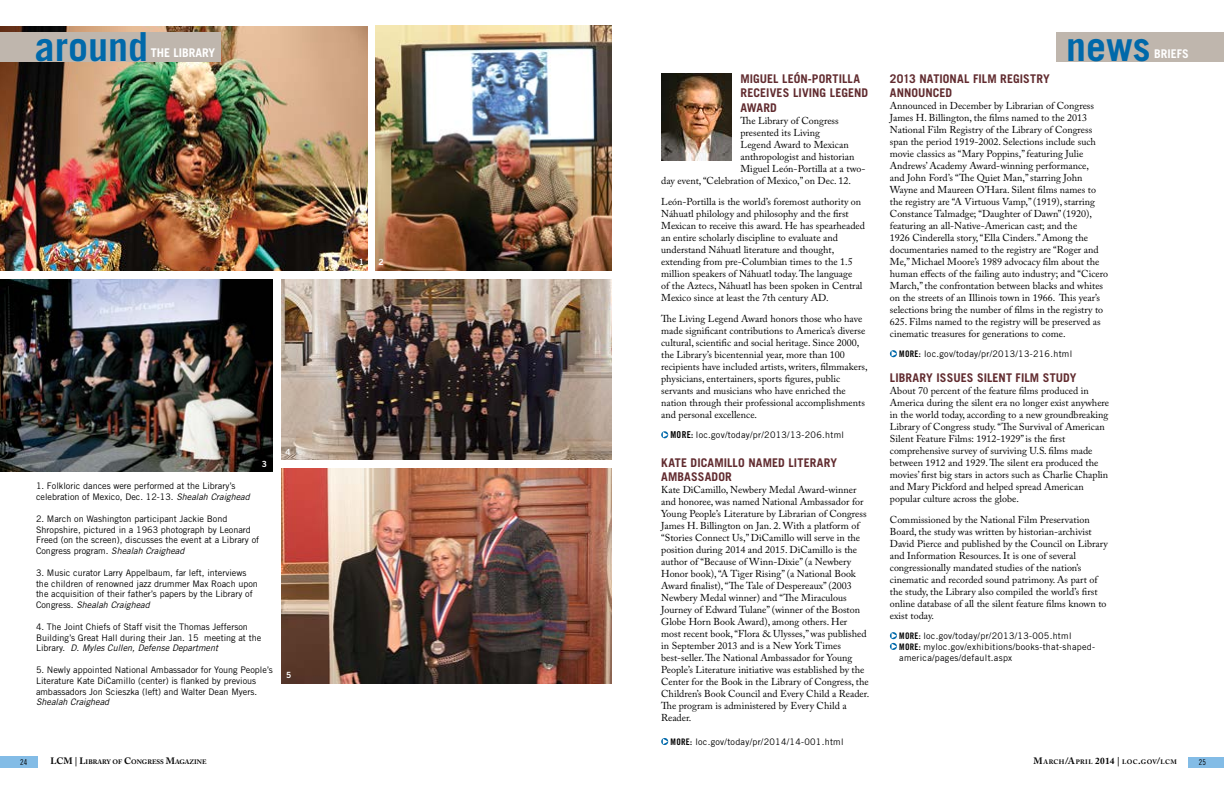
<style>
.page{position:relative;width:1224px;height:792px;background:#fff}
.page>*{position:absolute;margin:0;border:0;box-sizing:border-box;transform-origin:0 0}
.t1{font:700 40px "Trade Gothic";color:#0069aa}
.Header-News_Briefs{font:700 12px/14.4px "Trade Gothic";letter-spacing:.005em;color:#612b2f}
.More_Information{font:700 12px/14.4px "Trade Gothic";letter-spacing:.01em;color:#612b2f}
.t2{font:700 12px "Trade Gothic";color:#fff}
.Text-Dept{font:10px/12px "Adobe Caslon Pro";color:#000}
.photo_caption{font:9px/10.8px "Trade Gothic";color:#000}
.More_Information-2{font:9px/10.8px "Trade Gothic";letter-spacing:.03em;color:#000}
.photo_caption-2{font:8.5px "Trade Gothic Bold Two";color:#fff}
.t3{font:8px "Trade Gothic Cond Eighteen";color:#000}
.t4{font:700 6.5px "Adobe Caslon Pro";color:#000}
.t5{font:700 6.5px "Adobe Caslon Pro";letter-spacing:.06em;color:#000}
.s1{font-style:italic}
.s2{font-family:"Trade Gothic Bold Cond Twenty";font-size:9.5px}
.s3{font-family:"Trade Gothic Bold Cond Twenty"}
.s4{font-size:9.2px}
</style>
<div class="page">
<img style="left:0;top:27px;width:367px;height:243px">
<img style="left:282px;top:468px;width:330px;height:216px">
<img style="left:282px;top:279px;width:330px;height:181px">
<img style="left:376px;top:26px;width:236px;height:244px">
<img style="left:0;top:279px;width:272px;height:193px">
<img style="left:662px;top:73px;width:70px;height:87px">
<div style="left:1056px;top:32px;width:168px;height:30px;background:#bfb6ad"></div>
<div style="left:0;top:32px;width:220px;height:29px;background:#bfb6ad"></div>
<svg style="left:661px;top:738px;width:7px;height:7px"></svg>
<svg style="left:661px;top:431px;width:7px;height:7px"></svg>
<svg style="left:890px;top:632px;width:7px;height:18px"></svg>
<svg style="left:890px;top:350px;width:7px;height:7px"></svg>
<div style="left:0;top:757px;width:38px;height:11px;background:#83bce6"></div>
<div style="left:1188px;top:757px;width:36px;height:10px;background:#83bce6"></div>
<p class="t1" style="left:35px;top:23px;width:115px">around</p>
<p class="t2" style="left:151px;top:46px;width:66px">THE LIBRARY</p>
<p class="t1" style="left:1066px;top:23px;width:86px">news</p>
<p class="t2" style="left:1154px;top:46px;width:36px">BRIEFS</p>
<p class="photo_caption-2" style="left:359px;top:256px;width:7px">1</p>
<p class="photo_caption-2" style="left:379px;top:256px;width:7px">2</p>
<p class="photo_caption-2" style="left:262px;top:458px;width:7px">3</p>
<p class="photo_caption" style="left:36px;top:481px;width:215px">1. Folkloric dances were performed at the Library’s celebration of Mexico, Dec. 12-13. <span class="s1">Shealah Craighead</span></p>
<p class="photo_caption" style="left:36px;top:513px;width:225px">2. March on Washington participant Jackie Bond Shropshire, pictured in a 1963 photograph by Leonard Freed (on the screen), discusses the event at a Library of Congress program. <span class="s1">Shealah Craighead</span></p>
<p class="photo_caption" style="left:36px;top:567px;width:223px">3. Music curator Larry Appelbaum, far left, interviews the children of renowned jazz drummer Max Roach upon the acquisition of their father’s papers by the Library of Congress. <span class="s1">Shealah Craighead</span></p>
<p class="photo_caption" style="left:36px;top:621px;width:227px">4. The Joint Chiefs of Staff visit the Thomas Jefferson<br>Building’s Great Hall during their Jan. 15 meeting at the<br>Library. <span class="s1">D. Myles Cullen, Defense Department</span></p>
<p class="photo_caption" style="left:36px;top:664px;width:238px">5. Newly appointed National Ambassador for Young People’s Literature Kate DiCamillo (center) is flanked by previous ambassadors Jon Scieszka (left) and Walter Dean Myers.<br><span class="s1">Shealah Craighead</span></p>
<p class="photo_caption-2" style="left:286px;top:447px;width:7px">4</p>
<p class="photo_caption-2" style="left:286px;top:670px;width:7px">5</p>
<p class="Header-News_Briefs" style="left:741px;top:71px;width:129px">MIGUEL LEÓN-PORTILLA<br>RECEIVES LIVING LEGEND<br>AWARD</p>
<p class="Text-Dept" style="left:741px;top:114px;width:100px">The Library of Congress</p>
<p class="Text-Dept" style="left:741px;top:126px;width:81px">presented its Living</p>
<p class="Text-Dept" style="left:741px;top:138px;width:110px">Legend Award to Mexican</p>
<p class="Text-Dept" style="left:741px;top:150px;width:115px">anthropologist and historian</p>
<p class="Text-Dept" style="left:741px;top:162px;width:127px">Miguel León-Portilla at a two-</p>
<p class="Text-Dept" style="left:661px;top:174px;width:191px">day event, “Celebration of Mexico,” on Dec. 12.</p>
<p class="Text-Dept" style="left:661px;top:195px;width:205px">León-Portilla is the world’s foremost authority on Náhuatl philology and philosophy and the first Mexican to receive this award. He has spearheaded an entire scholarly discipline to evaluate and understand Náhuatl literature and thought, extending from pre-Columbian times to the 1.5 million speakers of Náhuatl today. The language<br>of the Aztecs, Náhuatl has been spoken in Central Mexico since at least the 7th century AD.</p>
<p class="Text-Dept" style="left:661px;top:312px;width:208px">The Living Legend Award honors those who have made significant contributions to America’s diverse cultural, scientific and social heritage. Since 2000, the Library’s bicentennial year, more than 100 recipients have included artists, writers, filmmakers, physicians, entertainers, sports figures, public servants and musicians who have enriched the nation through their professional accomplishments and personal excellence.</p>
<p class="More_Information-2" style="left:671px;top:429px;width:175px"><span class="s2">MORE:</span> loc.gov/today/pr/2013/13-206.html</p>
<p class="More_Information" style="left:661px;top:455px;width:177px">KATE DICAMILLO NAMED LITERARY<br>AMBASSADOR</p>
<p class="Text-Dept" style="left:661px;top:484px;width:210px">Kate DiCamillo, Newbery Medal Award-winner and honoree, was named National Ambassador for Young People’s Literature by Librarian of Congress James H. Billington on Jan. 2. With a platform of “Stories Connect Us,” DiCamillo will serve in the position during 2014 and 2015. DiCamillo is the author of “Because of Winn-Dixie” (a Newbery Honor book), “A Tiger Rising” (a National Book Award finalist), “The Tale of Despereaux” (2003<br>Newbery Medal winner) and “The Miraculous Journey of Edward Tulane” (winner of the Boston Globe Horn Book Award), among others. Her most recent book, “Flora &amp; Ulysses,” was published in September 2013 and is a New York Times best-seller. The National Ambassador for Young People’s Literature initiative was established by the Center for the Book in the Library of Congress, the Children’s Book Council and Every Child a Reader.<br>The program is administered by Every Child a Reader.</p>
<p class="More_Information-2" style="left:671px;top:736px;width:174px"><span class="s3">MORE:</span> loc.gov/today/pr/2014/14-001.html</p>
<p class="More_Information" style="left:890px;top:71px;width:161px">2013 NATIONAL FILM REGISTRY<br>ANNOUNCED</p>
<p class="Text-Dept" style="left:890px;top:100px;width:220px">Announced in December by Librarian of Congress James H. Billington, the films named to the 2013<br>National Film Registry of the Library of Congress span the period 1919-2002. Selections include such movie classics as “Mary Poppins,” featuring Julie Andrews’ Academy Award-winning performance,<br>and John Ford’s “The Quiet Man,” starring John Wayne and Maureen O’Hara. Silent films names to the registry are “A Virtuous Vamp,” (1919), starring Constance Talmadge; “Daughter of Dawn” (1920), featuring an all-Native-American cast; and the<br>1926 Cinderella story, “Ella Cinders.” Among the documentaries named to the registry are “Roger and Me,” Michael Moore’s 1989 advocacy film about the human effects of the failing auto industry; and “Cicero March,” the confrontation between blacks and whites on the streets of an Illinois town in 1966. This year’s selections bring the number of films in the registry to 625. Films named to the registry will be preserved as cinematic treasures for generations to come.</p>
<p class="More_Information-2" style="left:899px;top:348px;width:174px"><span class="s3">MORE:</span> loc.gov/today/pr/2013/13-216.html</p>
<p class="Header-News_Briefs" style="left:890px;top:370px;width:188px">LIBRARY ISSUES SILENT FILM STUDY</p>
<p class="Text-Dept" style="left:890px;top:385px;width:221px">About 70 percent of the feature films produced in America during the silent era no longer exist anywhere in the world today, according to a new groundbreaking Library of Congress study. “The Survival of American Silent Feature Films: 1912-1929” is the first comprehensive survey of surviving U.S. films made between 1912 and 1929. The silent era produced the movies’ first big stars in actors such as Charlie Chaplin and Mary Pickford and helped spread American popular culture across the globe.</p>
<p class="Text-Dept" style="left:890px;top:514px;width:220px">Commissioned by the National Film Preservation Board, the study was written by historian-archivist David Pierce and published by the Council on Library and Information Resources. It is one of several congressionally mandated studies of the nation’s cinematic and recorded sound patrimony. As part of the study, the Library also compiled the world’s first online database of all the silent feature films known to exist today.</p>
<p class="More_Information-2" style="left:899px;top:630px;width:174px"><span class="s3">MORE:</span> loc.gov/today/pr/2013/13-005.html</p>
<p class="More_Information-2" style="left:899px;top:641px;width:197px"><span class="s3">MORE:</span> myloc.gov/exhibitions/books-that-shaped&shy;america/pages/default.aspx</p>
<p class="t3" style="left:20px;top:758px;width:9px">24</p>
<p class="t4" style="left:50px;top:757px;width:158px"><span class="s4">LCM | L</span>IBRARY OF <span class="s4">C</span>ONGRESS <span class="s4">M</span>AGAZINE</p>
<p class="t5" style="left:1034px;top:757px;width:145px"><span class="s4">M</span>ARCH<span class="s4">/A</span>PRIL <span class="s4">2014 |</span> LOC<span class="s4">.</span>GOV<span class="s4">/</span>LCM</p>
<p class="t3" style="left:1199px;top:758px;width:9px">25</p>
</div>
